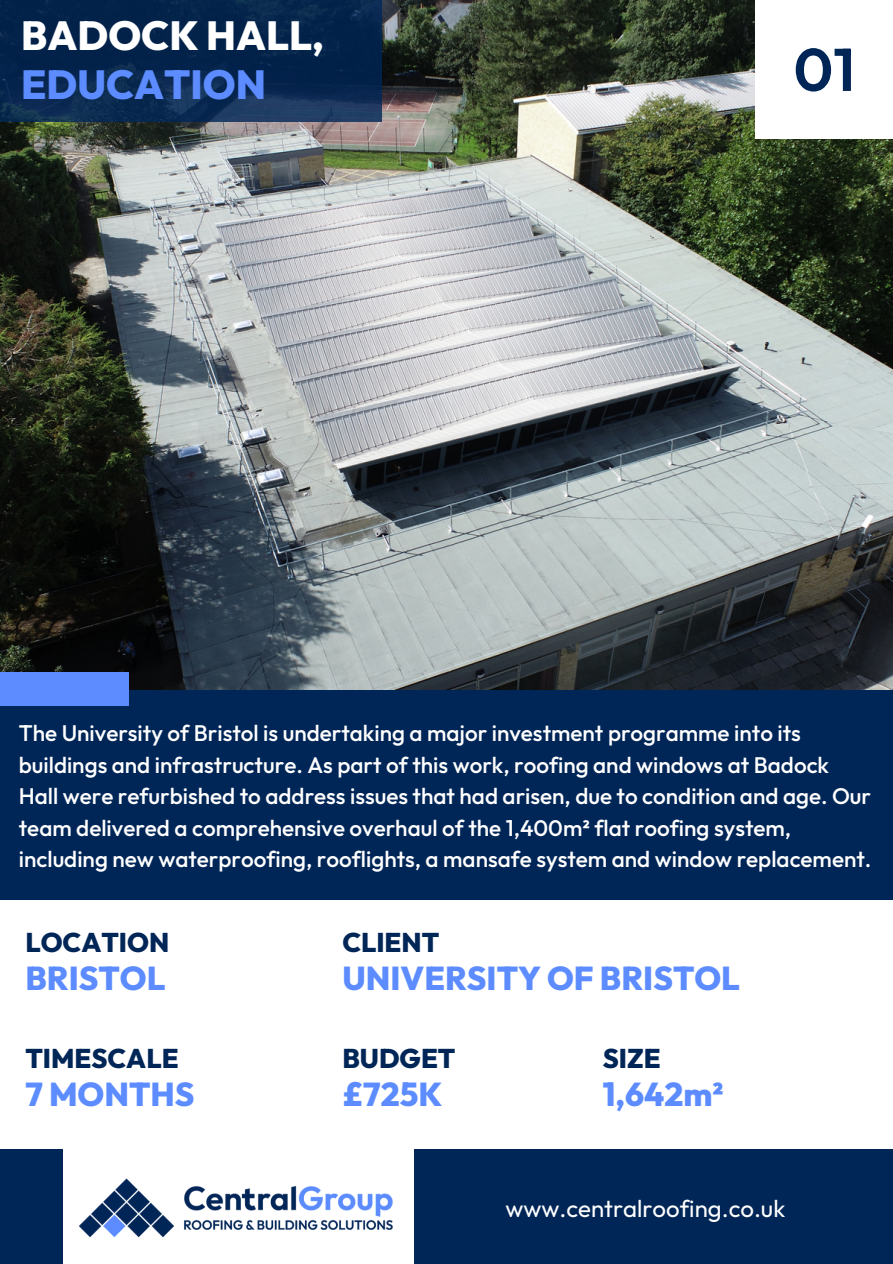
<style>
.page{position:relative;width:893px;height:1264px;background:#fff}
.page>*{position:absolute;margin:0;border:0;box-sizing:border-box;transform-origin:0 0}
.t1{font:600 60px "Outfit";color:#002658}
.t2{font:800 40.5px "Outfit";color:#fff}
.t3{font:800 40.5px "Outfit";color:#5c8cff}
.t4{font:800 33px "Outfit";color:#5c8cff}
.t5{font:800 27px "Outfit";color:#002658}
.t6{font:24px "Outfit";color:#fff}
.t7{font:500 22.5px/31.5px "Outfit";color:#fff}
</style>
<div class="page">
<div style="left:0;top:689px;width:892px;height:211px;background:#002658"></div>
<img style="left:0;top:0;width:892px;height:689px">
<div style="left:0;top:672px;width:129px;height:34px;background:#5c8cff"></div>
<div style="left:755px;top:0;width:137px;height:138px;background:#fff"></div>
<svg style="left:0;top:0;width:381px;height:121px;background:#08274e"></svg>
<div style="left:0;top:1149px;width:892px;height:114px;background:#002658"></div>
<div style="left:64px;top:1141px;width:350px;height:122px;background:#fff"></div>
<img style="left:79px;top:1178px;width:314px;height:60px">
<p class="t2" style="left:21px;top:10px;width:304px">BADOCK HALL,</p>
<p class="t3" style="left:21px;top:58px;width:246px">EDUCATION</p>
<p class="t1" style="left:793px;top:31px;width:63px">01</p>
<p class="t7" style="left:19px;top:717px;width:854px">The University of Bristol is undertaking a major investment programme into its buildings and infrastructure. As part of this work, roofing and windows at Badock Hall were refurbished to address issues that had arisen, due to condition and age. Our team delivered a comprehensive overhaul of the 1,400m² flat roofing system, including new waterproofing, rooflights, a mansafe system and window replacement.</p>
<p class="t5" style="left:25px;top:925px;width:145px">LOCATION</p>
<p class="t4" style="left:25px;top:957px;width:141px">BRISTOL</p>
<p class="t5" style="left:25px;top:1041px;width:155px">TIMESCALE</p>
<p class="t4" style="left:25px;top:1073px;width:171px">7 MONTHS</p>
<p class="t5" style="left:342px;top:925px;width:98px">CLIENT</p>
<p class="t4" style="left:342px;top:957px;width:399px">UNIVERSITY OF BRISTOL</p>
<p class="t5" style="left:342px;top:1040px;width:115px">BUDGET</p>
<p class="t4" style="left:342px;top:1073px;width:101px">£725K</p>
<p class="t5" style="left:602px;top:1040px;width:59px">SIZE</p>
<p class="t4" style="left:602px;top:1073px;width:122px">1,642m²</p>
<p class="t6" style="left:505px;top:1192px;width:281px">www.centralroofing.co.uk</p>
</div>
